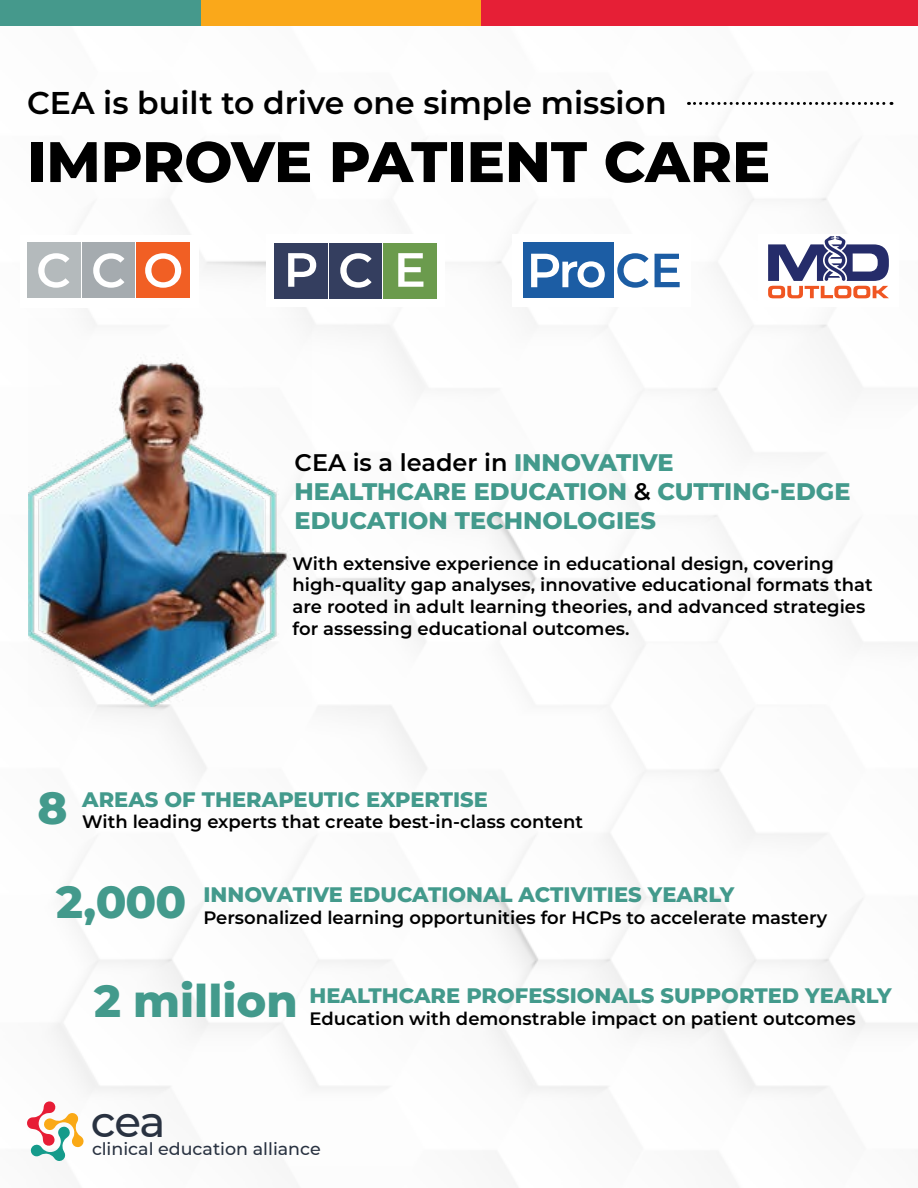
<style>
.page{position:relative;width:918px;height:1188px;background:#fff}
.page>*{position:absolute;margin:0;border:0;box-sizing:border-box;transform-origin:0 0}
.t1{font:800 57px "Montserrat";color:#000}
.t2{font:500 43.5px "Montserrat";color:#293241}
.t3{font:600 31.5px "Montserrat";color:#000}
.t4{font:800 24px/28.8px "Montserrat";color:#439a8c}
.t5{font:800 21px "Montserrat";color:#439a8c}
.t6{font:600 18px/21.6px "Montserrat";color:#000}
.t7{font:500 17.4px "Montserrat";color:#293241}
.s1{font-weight:600;color:#000}
.s2{font-size:45px}
</style>
<div class="page">
<img style="left:52px;top:101px;width:866px;height:993px">
<div style="left:0;top:0;width:918px;height:26px;background:#e61f36"></div>
<div style="left:0;top:0;width:215px;height:26px;background:#45998c"></div>
<div style="left:201px;top:0;width:280px;height:26px;background:#faa81a"></div>
<svg style="left:27px;top:1101px;width:57px;height:60px"></svg>
<div style="left:512px;top:234px;width:179px;height:72px;background:#fff"></div>
<div style="left:523px;top:242px;width:91px;height:56px;background:#1c5da4"></div>
<svg style="left:531px;top:254px;width:74px;height:34px"></svg>
<svg style="left:617px;top:253px;width:32px;height:35px"></svg>
<svg style="left:655px;top:254px;width:25px;height:33px"></svg>
<div style="left:266px;top:235px;width:179px;height:72px;background:#fff"></div>
<div style="left:383px;top:243px;width:53px;height:55px;background:#6b9b4d"></div>
<div style="left:329px;top:243px;width:53px;height:55px;background:#343e5f"></div>
<div style="left:275px;top:243px;width:53px;height:55px;background:#343e5f"></div>
<svg style="left:288px;top:253px;width:28px;height:34px"></svg>
<svg style="left:340px;top:253px;width:32px;height:35px"></svg>
<svg style="left:398px;top:253px;width:25px;height:34px"></svg>
<div style="left:20px;top:235px;width:179px;height:72px;background:#fff"></div>
<div style="left:136px;top:242px;width:53px;height:56px;background:#f15f24"></div>
<div style="left:83px;top:242px;width:52px;height:56px;background:#a5abaf"></div>
<div style="left:28px;top:242px;width:53px;height:56px;background:#b4babc"></div>
<svg style="left:93px;top:253px;width:31px;height:35px"></svg>
<svg style="left:145px;top:253px;width:36px;height:35px"></svg>
<svg style="left:38px;top:253px;width:31px;height:35px"></svg>
<div style="left:758px;top:234px;width:140px;height:72px;background:#fff"></div>
<svg style="left:768px;top:236px;width:121px;height:62px"></svg>
<svg style="left:688px;top:102px;width:204px;height:3px"></svg>
<img style="left:28px;top:318px;width:284px;height:389px">
<h3 class="t3" style="left:27px;top:80px;width:641px">CEA is built to drive one simple mission</h3>
<h1 class="t1" style="left:27px;top:120px;width:745px">IMPROVE PATIENT CARE</h1>
<h3 class="t4" style="left:295px;top:447px;width:557px"><span class="s1">CEA is a leader in</span> INNOVATIVE<br>HEALTHCARE EDUCATION <span class="s1">&amp;</span> CUTTING-EDGE<br>EDUCATION TECHNOLOGIES</h3>
<p class="t6" style="left:293px;top:552px;width:582px">With extensive experience in educational design, covering high-quality gap analyses, innovative educational formats that are rooted in adult learning theories, and advanced strategies for assessing educational outcomes.</p>
<p class="t5" style="left:38px;top:784px;width:452px"><span class="s2">8</span> AREAS OF THERAPEUTIC EXPERTISE</p>
<p class="t6" style="left:82px;top:810px;width:502px">With leading experts that create best-in-class content</p>
<p class="t5" style="left:56px;top:879px;width:680px"><span class="s2">2,000</span> INNOVATIVE EDUCATIONAL ACTIVITIES YEARLY</p>
<p class="t6" style="left:203px;top:906px;width:625px">Personalized learning opportunities for HCPs to accelerate mastery</p>
<p class="t5" style="left:94px;top:981px;width:799px"><span class="s2">2 million</span> HEALTHCARE PROFESSIONALS SUPPORTED YEARLY</p>
<p class="t6" style="left:310px;top:1007px;width:548px">Education with demonstrable impact on patient outcomes</p>
<h2 class="t2" style="left:91px;top:1091px;width:76px">cea</h2>
<p class="t7" style="left:92px;top:1137px;width:230px">clinical education alliance</p>
</div>
